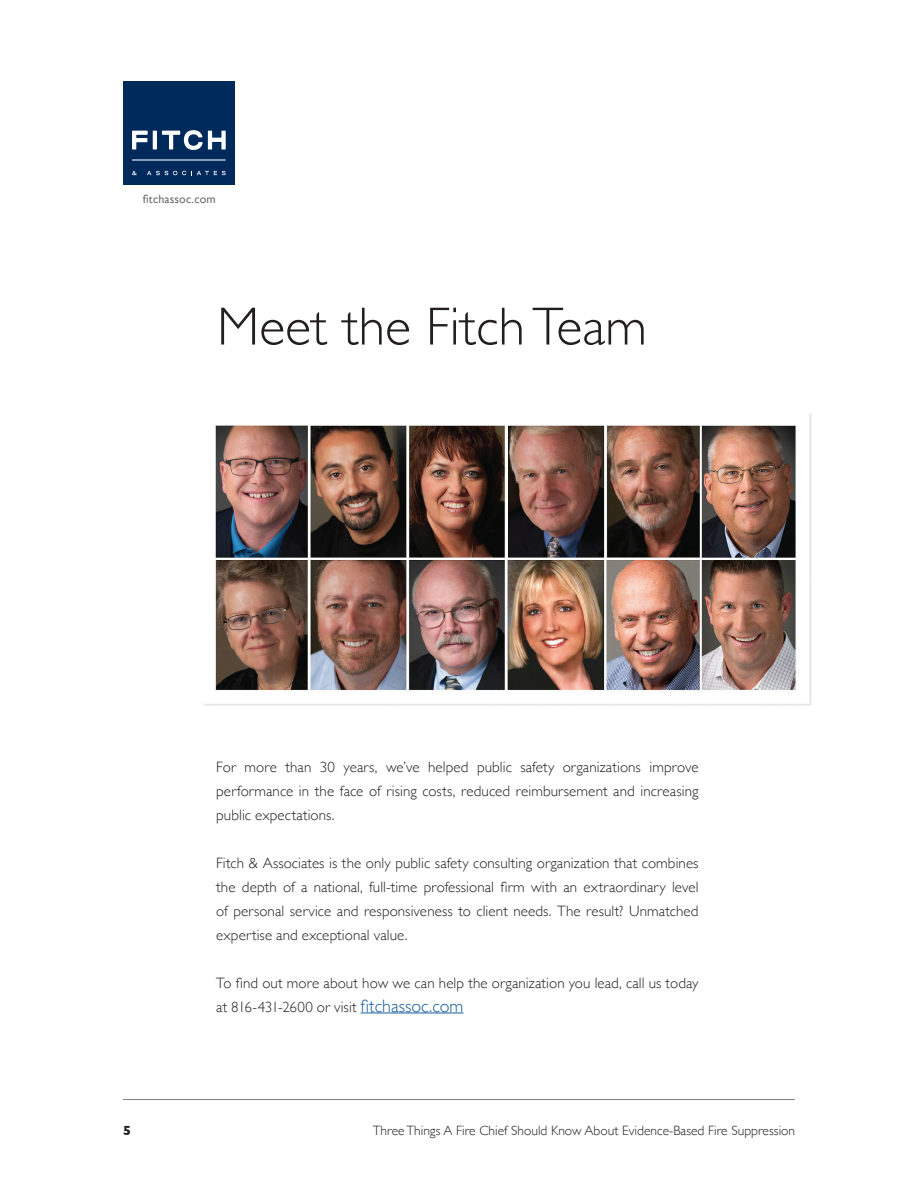
<style>
.page{position:relative;width:918px;height:1188px;background:#fff}
.page>*{position:absolute;margin:0;border:0;box-sizing:border-box;transform-origin:0 0}
.t1{font:300 54px "Gill Sans";color:#231f20}
.t2{font:300 15px/24px "Gill Sans";letter-spacing:.005em;color:#231f20;text-align:justify}
.t3{font:300 13.5px "Gill Sans";color:#231f20}
.t4{font:700 13.5px "Gill Sans";color:#231f20}
.t5{font:12px "Gill Sans";letter-spacing:.01em;color:#6c6d70}
.s1{font-size:18px;color:#175d9e}
</style>
<div class="page">
<hr style="left:123px;top:1099px;width:672px;height:1px;background:#808285">
<div style="left:123px;top:81px;width:112px;height:104px;background:#00295c"></div>
<svg style="left:132px;top:171px;width:5px;height:4px"></svg>
<svg style="left:147px;top:171px;width:79px;height:4px"></svg>
<svg style="left:132px;top:130px;width:16px;height:20px"></svg>
<hr style="left:153px;top:131px;width:4px;height:19px;background:#fff">
<svg style="left:162px;top:130px;width:64px;height:20px"></svg>
<hr style="left:132px;top:159px;width:93px;height:2px;background:#fff">
<hr style="left:361px;top:1013px;width:103px;height:1px;background:#175d9e">
<img style="left:203px;top:413px;width:609px;height:293px">
<hr style="left:196px;top:414px;width:521px;height:3px;background:#fff">
<p class="t5" style="left:143px;top:192px;width:74px">fitchassoc.com</p>
<p class="t1" style="left:217px;top:284px;width:431px">Meet the Fitch Team</p>
<p class="t2" style="left:216px;top:754px;width:484px">For more than 30 years, we’ve helped public safety organizations improve performance in the face of rising costs, reduced reimbursement and increasing public expectations.</p>
<p class="t2" style="left:216px;top:850px;width:484px">Fitch &amp; Associates is the only public safety consulting organization that combines the depth of a national, full-time professional firm with an extraordinary level of personal service and responsiveness to client needs. The result? Unmatched expertise and exceptional value.</p>
<p class="t2" style="left:216px;top:970px;width:484px">To find out more about how we can help the organization you lead, call us today at 816-431-2600 or visit <span class="s1">fitchassoc.com</span></p>
<p class="t4" style="left:123px;top:1119px;width:10px">5</p>
<p class="t3" style="left:373px;top:1120px;width:424px">Three Things A Fire Chief Should Know About Evidence-Based Fire Suppression</p>
</div>
